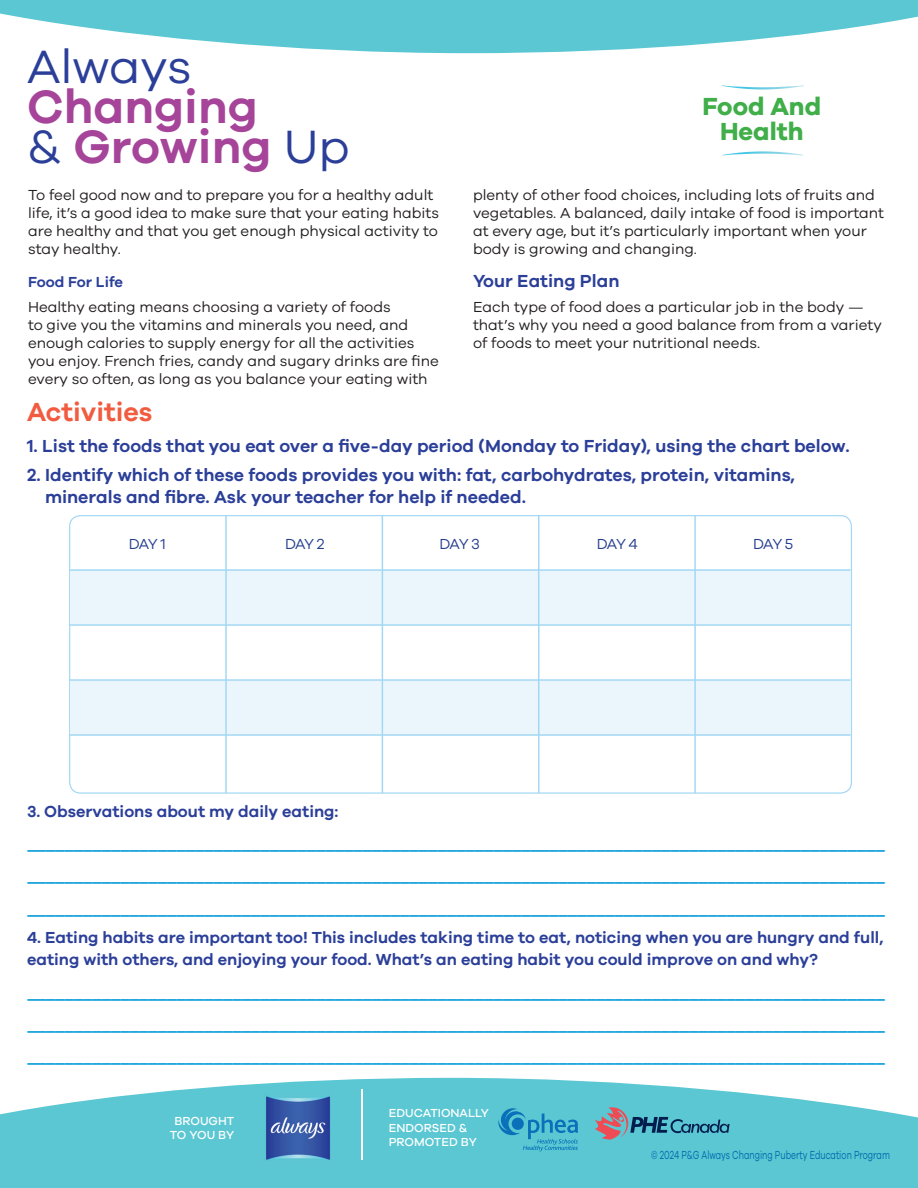
<style>
.page{position:relative;width:918px;height:1188px;background:#fff}
.page>*{position:absolute;margin:0;border:0;box-sizing:border-box;transform-origin:0 0}
.t1{font:600 48.15px/40.2px "Galano Grotesque";color:#a54499}
.t2{font:48.15px "Galano Grotesque";color:#2b3f99}
.t3{font:600 27px "Galano Grotesque";color:#f15c40}
.t4{font:700 25.5px/25.5px "Galano Grotesque";color:#40ae49;text-align:center}
.t5{font:500 19.5px/32.2px "Galano Grotesque";color:#12a0db;text-align:justify}
.t6{font:600 18px/22.5px "Galano Grotesque";color:#2b3f99}
.t7{font:600 16.5px/22.5px "Galano Grotesque";color:#2b3f99}
.t8{font:15px/18px "Galano Grotesque";color:#231f20}
.t9{font:15px "Galano Grotesque";letter-spacing:-.075em;color:#253f8e}
.t10{font:600 15px "Galano Grotesque";color:#2b3f99}
.t11{font:500 12px/14.4px "Galano Grotesque";color:#fff}
.t12{font:12px "Galano Grotesque";color:#016aaf;scale:.7 1}
.s1{font-weight:400;color:#2b3f99}
</style>
<div class="page">
<svg style="left:0;top:1078px;width:918px;height:110px;background:#6fced7"></svg>
<svg style="left:498px;top:1108px;width:80px;height:44px;background:#45b0cb"></svg>
<svg style="left:594px;top:1107px;width:136px;height:33px;background:#5ea1b1"></svg>
<img style="left:262px;top:1092px;width:73px;height:73px">
<hr style="left:362px;top:1089px;width:1px;height:71px;background:#fff">
<svg style="left:0;top:0;width:918px;height:53px;fill:#5bc7d2"></svg>
<svg style="left:722px;top:85px;width:82px;height:4px"></svg>
<svg style="left:722px;top:151px;width:81px;height:4px"></svg>
<div style="left:70px;top:570px;width:781px;height:55px;background:#ebf6fc"></div>
<div style="left:70px;top:680px;width:781px;height:55px;background:#ebf6fc"></div>
<hr style="left:225px;top:516px;width:2px;height:277px;background:#a3d8f4">
<hr style="left:382px;top:516px;width:1px;height:277px;background:#a3d8f4">
<hr style="left:538px;top:516px;width:1px;height:277px;background:#a3d8f4">
<hr style="left:694px;top:516px;width:2px;height:277px;background:#a3d8f4">
<hr style="left:69px;top:569px;width:782px;height:2px;background:#a3d8f4">
<hr style="left:69px;top:624px;width:782px;height:2px;background:#a3d8f4">
<hr style="left:69px;top:679px;width:782px;height:2px;background:#a3d8f4">
<hr style="left:69px;top:734px;width:782px;height:2px;background:#a3d8f4">
<h1 class="t2" style="left:27px;top:38px;width:166px">Always</h1>
<h1 class="t1" style="left:27px;top:85px;width:324px">Changing<br><span class="s1">&amp;</span> Growing <span class="s1">Up</span></h1>
<p class="t8" style="left:28px;top:185px;width:412px">To feel good now and to prepare you for a healthy adult life, it’s a good idea to make sure that your eating habits are healthy and that you get enough physical activity to stay healthy.</p>
<p class="t10" style="left:28px;top:273px;width:97px">Food For Life</p>
<p class="t8" style="left:28px;top:298px;width:412px">Healthy eating means choosing a variety of foods<br>to give you the vitamins and minerals you need, and enough calories to supply energy for all the activities you enjoy. French fries, candy and sugary drinks are fine every so often, as long as you balance your eating with</p>
<h3 class="t4" style="left:702px;top:93px;width:120px">Food And<br>Health</h3>
<p class="t8" style="left:473px;top:185px;width:413px">plenty of other food choices, including lots of fruits and vegetables. A balanced, daily intake of food is important at every age, but it’s particularly important when your body is growing and changing.</p>
<p class="t6" style="left:473px;top:270px;width:148px">Your Eating Plan</p>
<p class="t8" style="left:473px;top:298px;width:410px">Each type of food does a particular job in the body — that’s why you need a good balance from from a variety of foods to meet your nutritional needs.</p>
<h2 class="t3" style="left:27px;top:396px;width:127px">Activities</h2>
<p class="t6" style="left:27px;top:434px;width:824px">1. List the foods that you eat over a five-day period (Monday to Friday), using the chart below.</p>
<p class="t6" style="left:45px;top:463px;width:752px;text-indent:-18px">2. Identify which of these foods provides you with: fat, carbohydrates, protein, vitamins, minerals and fibre. Ask your teacher for help if needed.</p>
<p class="t9" style="left:129px;top:535px;width:38px">DAY 1</p>
<p class="t9" style="left:285px;top:535px;width:41px">DAY 2</p>
<p class="t9" style="left:440px;top:535px;width:42px">DAY 3</p>
<p class="t9" style="left:597px;top:535px;width:42px">DAY 4</p>
<p class="t9" style="left:753px;top:535px;width:42px">DAY 5</p>
<p class="t7" style="left:27px;top:800px;width:313px">3. Observations about my daily eating:</p>
<p class="t5" style="left:27px;top:827px;width:860px">____________________________________________________________________________________________ ____________________________________________________________________________________________ ____________________________________________________________________________________________</p>
<p class="t7" style="left:27px;top:926px;width:858px">4. Eating habits are important too! This includes taking time to eat, noticing when you are hungry and full, eating with others, and enjoying your food. What’s an eating habit you could improve on and why?</p>
<p class="t5" style="left:27px;top:976px;width:860px">____________________________________________________________________________________________ ____________________________________________________________________________________________ ____________________________________________________________________________________________</p>
<p class="t11" style="left:170px;top:1114px;width:66px;text-align:center">BROUGHT<br>TO YOU BY</p>
<p class="t11" style="left:389px;top:1107px;width:102px">EDUCATIONALLY<br>ENDORSED &amp;<br>PROMOTED BY</p>
<p class="t12" style="left:651px;top:1147px;width:342px">© 2024 P&amp;G Always Changing Puberty Education Program</p>
</div>
